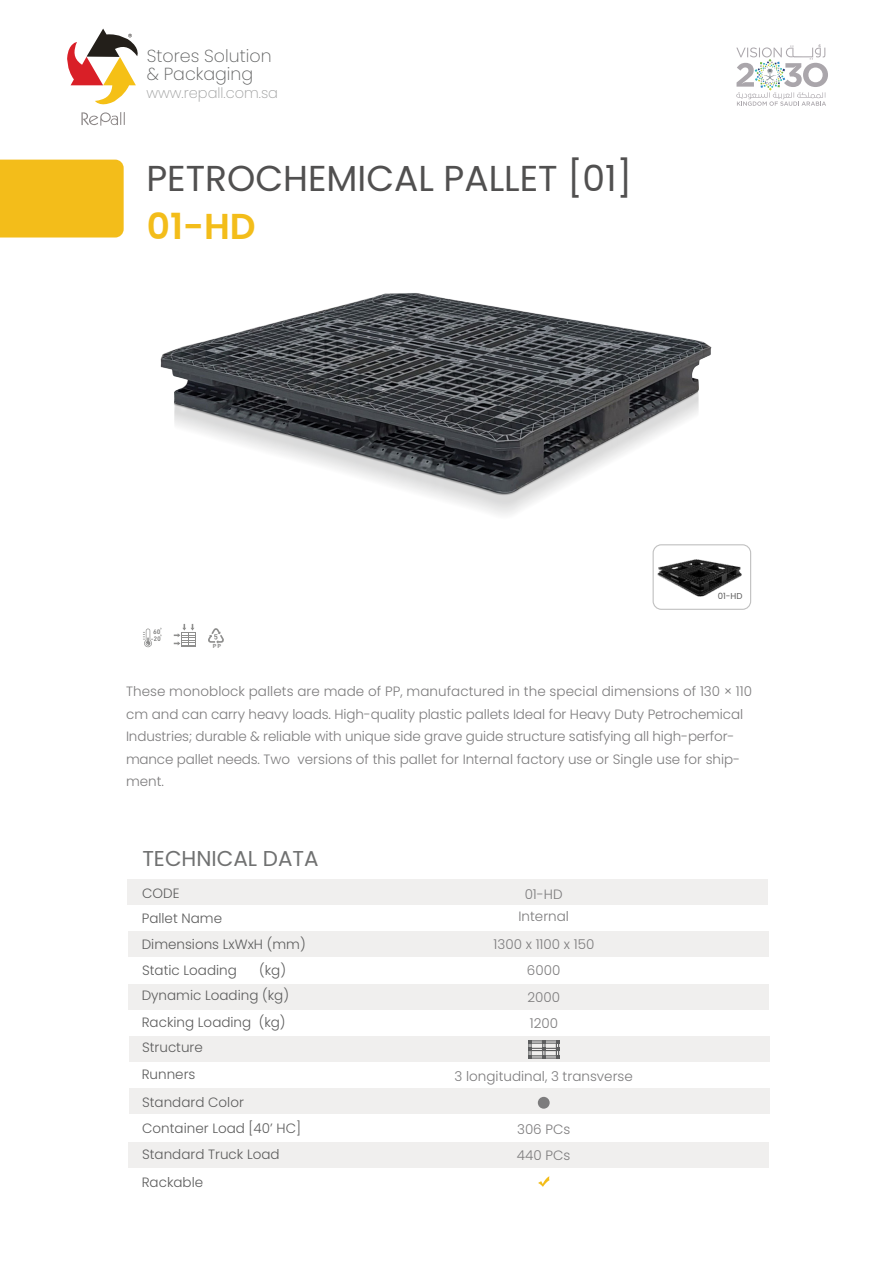
<style>
.page{position:relative;width:893px;height:1263px;background:#fff}
.page>*{position:absolute;margin:0;border:0;box-sizing:border-box;transform-origin:0 0}
.t1{font:36px "Poppins";color:#515050}
.t2{font:600 36px "Poppins";color:#f3bd1a}
.t3{font:21.45px "Poppins";color:#707171}
.t4{font:200 17.4px/17.4px "Poppins";color:#5f6060}
.t5{font:200 14.55px "Poppins";color:#9d9e9e}
.t6{font:300 13.5px/22.5px "Poppins";color:#7d7c7d}
.t7{font:300 13.5px/25.8px "Poppins";color:#5d5d5d}
.t8{font:8.55px "Poppins";color:#5d5d5d}
.t9{font:700 6.75px "DIN Next LT Arabic";color:#8e8e8d}
.t10{font:700 6px "DIN Next LT Arabic";color:#8e8e8d}
</style>
<div class="page">
<div style="left:0;top:160px;width:124px;height:77px;background:#f3bd1a"></div>
<div style="left:128px;top:1142px;width:641px;height:25px;background:#f0efee"></div>
<div style="left:127px;top:879px;width:641px;height:26px;background:#f0efee"></div>
<div style="left:128px;top:931px;width:641px;height:26px;background:#f0efee"></div>
<div style="left:128px;top:984px;width:641px;height:26px;background:#f0efee"></div>
<div style="left:129px;top:1036px;width:641px;height:26px;background:#f0efee"></div>
<div style="left:129px;top:1088px;width:641px;height:26px;background:#f0efee"></div>
<div style="left:538px;top:1097px;width:12px;height:12px;background:#7d7c7d;border-radius:50%"></div>
<div style="left:528px;top:1043px;width:4px;height:13px;border:1px solid #5c5d5e"></div>
<div style="left:544px;top:1055px;width:14px;height:4px;border:1px solid #5c5d5e"></div>
<div style="left:530px;top:1055px;width:13px;height:4px;border:1px solid #5c5d5e"></div>
<div style="left:544px;top:1048px;width:14px;height:3px;border:1px solid #5c5d5e"></div>
<div style="left:529px;top:1048px;width:14px;height:3px;border:1px solid #5c5d5e"></div>
<div style="left:544px;top:1040px;width:14px;height:4px;border:1px solid #5c5d5e"></div>
<div style="left:529px;top:1040px;width:14px;height:4px;border:1px solid #5c5d5e"></div>
<div style="left:542px;top:1043px;width:4px;height:13px;border:1px solid #5c5d5e"></div>
<svg style="left:556px;top:1040px;width:3px;height:19px"></svg>
<svg style="left:538px;top:1176px;width:11px;height:11px"></svg>
<svg style="left:208px;top:628px;width:16px;height:16px"></svg>
<svg style="left:143px;top:628px;width:18px;height:19px"></svg>
<div style="left:181px;top:632px;width:15px;height:14px;background:#8e8e8d"></div>
<svg style="left:174px;top:624px;width:21px;height:21px"></svg>
<svg style="left:67px;top:29px;width:71px;height:97px"></svg>
<svg style="left:736px;top:44px;width:92px;height:62px"></svg>
<img style="left:32px;top:217px;width:720px;height:393px">
<p class="t4" style="left:147px;top:49px;width:126px">Stores Solution &amp; Packaging</p>
<p class="t5" style="left:146px;top:87px;width:133px">www.repall.com.sa</p>
<h1 class="t1" style="left:146px;top:158px;width:487px">PETROCHEMICAL PALLET [01]</h1>
<h1 class="t2" style="left:147px;top:206px;width:110px">01-HD</h1>
<p class="t9" style="left:153px;top:628px;width:9px">60</p>
<p class="t8" style="left:718px;top:591px;width:26px">01-HD</p>
<p class="t10" style="left:213px;top:643px;width:10px">PP</p>
<p class="t6" style="left:126px;top:681px;width:628px">These monoblock pallets are made of PP, manufactured in the special dimensions of 130 × 110 cm and can carry heavy loads. High-quality plastic pallets Ideal for Heavy Duty Petrochemical Industries; durable &amp; reliable with unique side grave guide structure satisfying all high-perfor&shy;mance pallet needs. Two versions of this pallet for Internal factory use or Single use for ship&shy;ment.</p>
<h2 class="t3" style="left:142px;top:846px;width:178px">TECHNICAL DATA</h2>
<p class="t7" style="left:142px;top:881px;width:39px">CODE</p>
<p class="t6" style="left:525px;top:883px;width:39px">01-HD</p>
<p class="t7" style="left:142px;top:905px;width:165px">Pallet Name<br>Dimensions LxWxH (mm)</p>
<p class="t6" style="left:494px;top:903px;width:102px;line-height:27.3px;text-align:center">Internal<br>1300 x 1100 x 150</p>
<p class="t7" style="left:142px;top:958px;width:149px;line-height:24.9px;text-align:right">(kg)<br>Dynamic Loading (kg)</p>
<p class="t7" style="left:142px;top:1009px;width:145px">Racking Loading (kg)</p>
<p class="t7" style="left:142px;top:958px;width:96px">Static Loading</p>
<p class="t7" style="left:142px;top:1035px;width:62px">Structure</p>
<p class="t7" style="left:142px;top:1061px;width:104px;line-height:27.8px">Runners<br>Standard Color</p>
<p class="t7" style="left:142px;top:1116px;width:160px">Container Load [40’ HC]</p>
<p class="t7" style="left:142px;top:1142px;width:139px">Standard Truck Load</p>
<p class="t7" style="left:142px;top:1169px;width:63px">Rackable</p>
<p class="t6" style="left:527px;top:958px;width:35px;line-height:26.4px;text-align:justify">6000<br>2000<br>1200</p>
<p class="t6" style="left:455px;top:1065px;width:180px">3 longitudinal, 3 transverse</p>
<p class="t6" style="left:517px;top:1117px;width:55px;line-height:25.8px">306 PCs<br>440 PCs</p>
</div>
